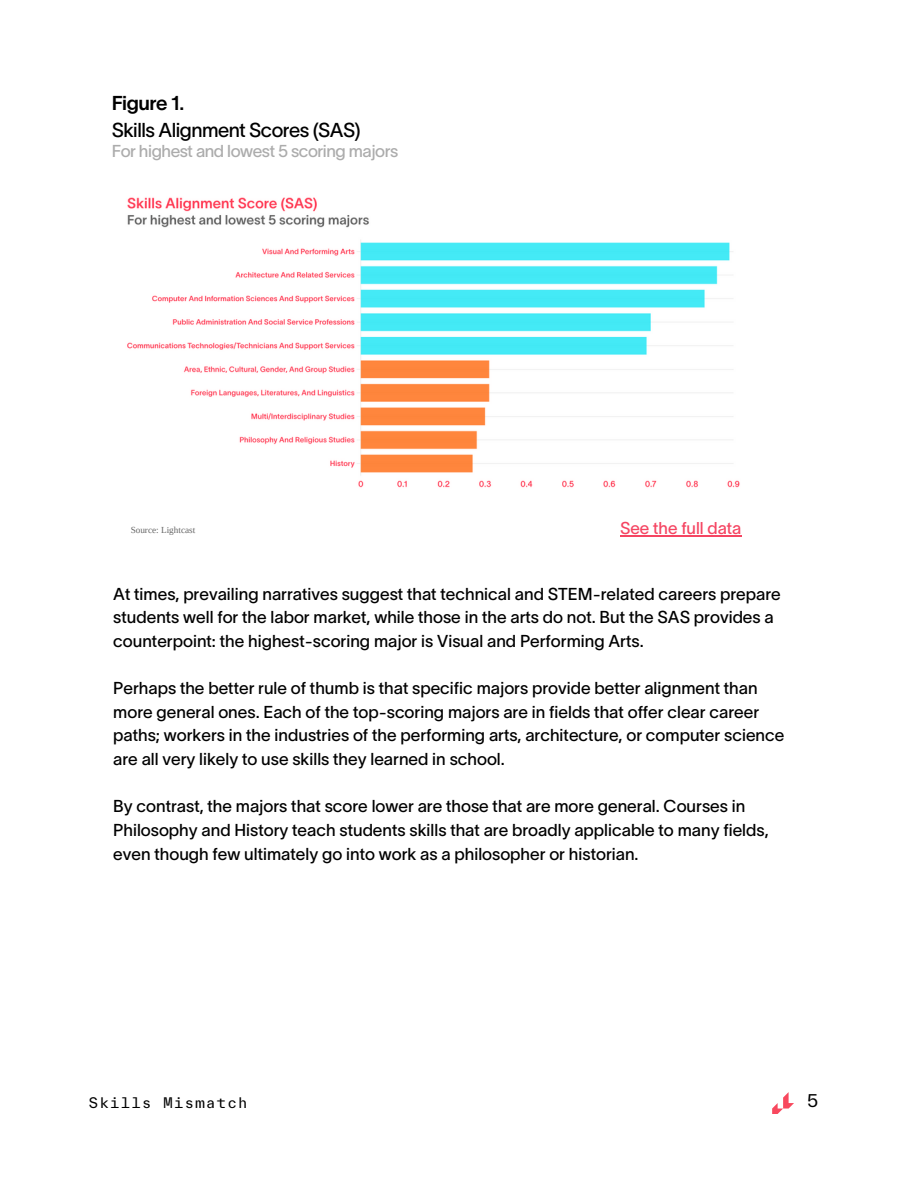
<style>
.page{position:relative;width:918px;height:1188px;background:#fff}
.page>*{position:absolute;margin:0;border:0;box-sizing:border-box;transform-origin:0 0}
.t1{font:19.8px "TWK Lausanne 400";letter-spacing:-.025em;color:#000}
.t2{font:19.8px "TWK Lausanne 600";letter-spacing:-.025em;color:#000}
.t3{font:16.95px/23.7px "TWK Lausanne 400";color:#000}
.t4{font:16.95px "TWK Lausanne 400";letter-spacing:-.025em;color:#acacac}
.t5{font:16.95px "TWK Everett Mono";color:#000}
.t6{font:16.8px "TWK Lausanne 400";color:#f54562}
.t7{font:14.1px "TWK Everett Mono";letter-spacing:.055em;color:#000}
.t8{font:9.3px "Liberation Serif";color:#676767}
</style>
<div class="page">
<svg style="left:772px;top:1092px;width:22px;height:22px"></svg>
<img style="left:127px;top:197px;width:613px;height:291px">
<hr style="left:620px;top:535px;width:121px;height:1px;background:#f54562">
<p class="t2" style="left:112px;top:92px;width:74px">Figure 1.</p>
<p class="t1" style="left:112px;top:119px;width:251px">Skills Alignment Scores (SAS)</p>
<p class="t4" style="left:112px;top:141px;width:288px">For highest and lowest 5 scoring majors</p>
<p class="t8" style="left:131px;top:525px;width:66px">Source: Lightcast</p>
<p class="t6" style="left:620px;top:519px;width:123px">See the full data</p>
<p class="t3" style="left:113px;top:582px;width:669px">At times, prevailing narratives suggest that technical and STEM-related careers prepare students well for the labor market, while those in the arts do not. But the SAS provides a counterpoint: the highest-scoring major is Visual and Performing Arts.</p>
<p class="t3" style="left:113px;top:676px;width:673px">Perhaps the better rule of thumb is that specific majors provide better alignment than more general ones. Each of the top-scoring majors are in fields that offer clear career paths; workers in the industries of the performing arts, architecture, or computer science are all very likely to use skills they learned in school.</p>
<p class="t3" style="left:113px;top:794px;width:657px">By contrast, the majors that score lower are those that are more general. Courses in<br>Philosophy and History teach students skills that are broadly applicable to many fields, even though few ultimately go into work as a philosopher or historian.</p>
<p class="t7" style="left:88px;top:1094px;width:161px">Skills Mismatch</p>
<p class="t5" style="left:806px;top:1090px;width:13px">5</p>
</div>
